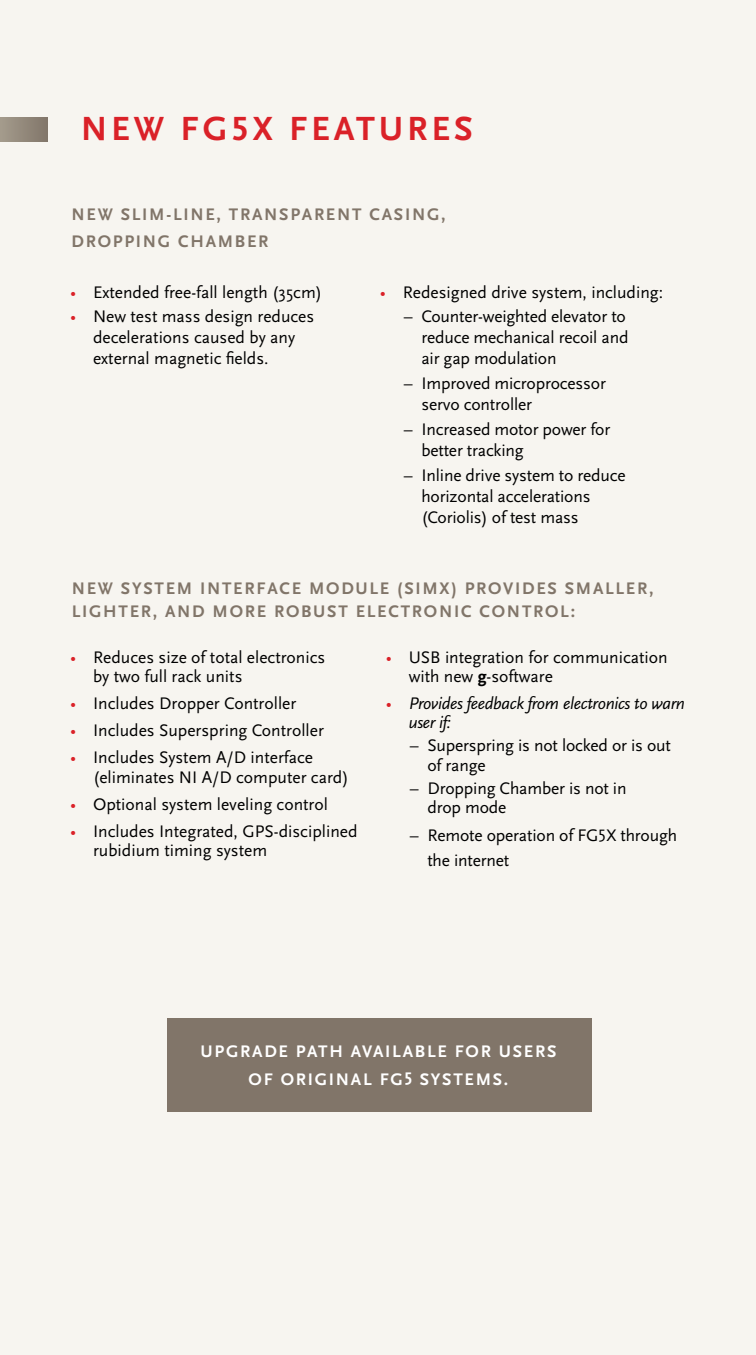
<style>
.page{position:relative;width:756px;height:1355px;background:#fff}
.page>*{position:absolute;margin:0;border:0;box-sizing:border-box;transform-origin:0 0}
.t1{font:700 35px "Scala Sans";letter-spacing:.11em;color:#da2128}
.t2{font:17.5px/21px "Scala Sans";color:#000}
.t3{font:700 17.5px/26.2px "Scala Sans";letter-spacing:.1em;color:#817569}
.t4{font:700 17.5px/28px "Scala Sans";letter-spacing:.1em;color:#fff}
.t5{font:italic 17.5px/19.2px "Scala Sans";letter-spacing:-.02em;color:#000}
.s1{font-family:"Scala Sans Figures"}
.s2{color:#da2128}
.s3{font-weight:700}
.s4{font-style:normal;color:#da2128}
</style>
<div class="page">
<div style="left:0;top:0;width:756px;height:1354px;background:#f7f5f0"></div>
<div style="left:167px;top:1018px;width:424px;height:93px;background:#817569"></div>
<div style="left:0;top:118px;width:48px;height:24px;background:linear-gradient(to right,#a49c8d,#82776a)"></div>
<h1 class="t1" style="left:81px;top:110px;width:28px">NEW</h1>
<h1 class="t1" style="left:181px;top:110px;width:294px">FG<span class="s1">5</span>X FEATURES</h1>
<p class="t3" style="left:72px;top:202px;width:376px">N EW SLIM-LINE, TRANSPARENT CASING,<br>DROPPING CHAMBER</p>
<p class="t2" style="left:70px;top:282px;width:253px"><span class="s2">•</span> Extended free-fall length (35cm)</p>
<p class="t2" style="left:93px;top:306px;width:223px;text-indent:-23px"><span class="s2">•</span> New test mass design reduces decelerations caused by any external magnetic fields.</p>
<p class="t2" style="left:380px;top:282px;width:285px"><span class="s2">•</span> Redesigned drive system, including:</p>
<p class="t2" style="left:421px;top:306px;width:209px;text-indent:-18px">– Counter-weighted elevator to reduce mechanical recoil and air gap modulation</p>
<p class="t2" style="left:421px;top:373px;width:186px;text-indent:-18px">– Improved microprocessor servo controller</p>
<p class="t2" style="left:421px;top:419px;width:190px;text-indent:-18px">– Increased motor power for better tracking</p>
<p class="t2" style="left:421px;top:465px;width:206px;text-indent:-18px">– Inline drive system to reduce horizontal accelerations (Coriolis) of test mass</p>
<p class="t3" style="left:72px;top:578px;width:583px;line-height:22.8px;text-indent:380px">) PROVIDES SMALLER,<br>LIG HTER, AND MORE ROBUST ELECTRONIC CONTROL:</p>
<p class="t3" style="left:72px;top:576px;width:345px">N EW SYSTEM I NTERFACE MODULE (SIMX</p>
<p class="t2" style="left:93px;top:648px;width:234px;line-height:19.2px;text-indent:-23px"><span class="s2">•</span> Reduces size of total electronics by two full rack units</p>
<p class="t2" style="left:70px;top:693px;width:228px"><span class="s2">•</span> Includes Dropper Controller</p>
<p class="t2" style="left:70px;top:720px;width:255px"><span class="s2">•</span> Includes Superspring Controller</p>
<p class="t2" style="left:93px;top:748px;width:257px;line-height:19.2px;text-indent:-23px"><span class="s2">•</span> Includes System A/D interface (eliminates NI A/D computer card)</p>
<p class="t2" style="left:70px;top:794px;width:259px"><span class="s2">•</span> Optional system leveling control</p>
<p class="t2" style="left:93px;top:822px;width:266px;line-height:19.2px;text-indent:-23px"><span class="s2">•</span> Includes Integrated, GPS-disciplined rubidium timing system</p>
<p class="t2" style="left:409px;top:648px;width:261px;line-height:19.2px;text-indent:-23px"><span class="s2">•</span> USB integration for communication with new <span class="s3">G</span>-software</p>
<p class="t5" style="left:409px;top:694px;width:278px;text-indent:-23px"><span class="s4">•</span> Provides feedback from electronics to warn user if:</p>
<p class="t2" style="left:427px;top:736px;width:245px;line-height:19.2px;text-indent:-18px">– Superspring is not locked or is out of range</p>
<p class="t2" style="left:427px;top:778px;width:201px;line-height:19.2px;text-indent:-18px">– Dropping Chamber is not in drop mode</p>
<p class="t2" style="left:427px;top:823px;width:251px;line-height:24.5px;text-indent:-18px">– Remote operation of FG5X through the internet</p>
<p class="t4" style="left:201px;top:1037px;width:13px">UPG</p>
<p class="t4" style="left:249px;top:1037px;width:309px;text-indent:-8px">RADE PATH AVAILABLE FOR USERS<br>OF ORIG INAL FG5 SYSTEMS.</p>
</div>
